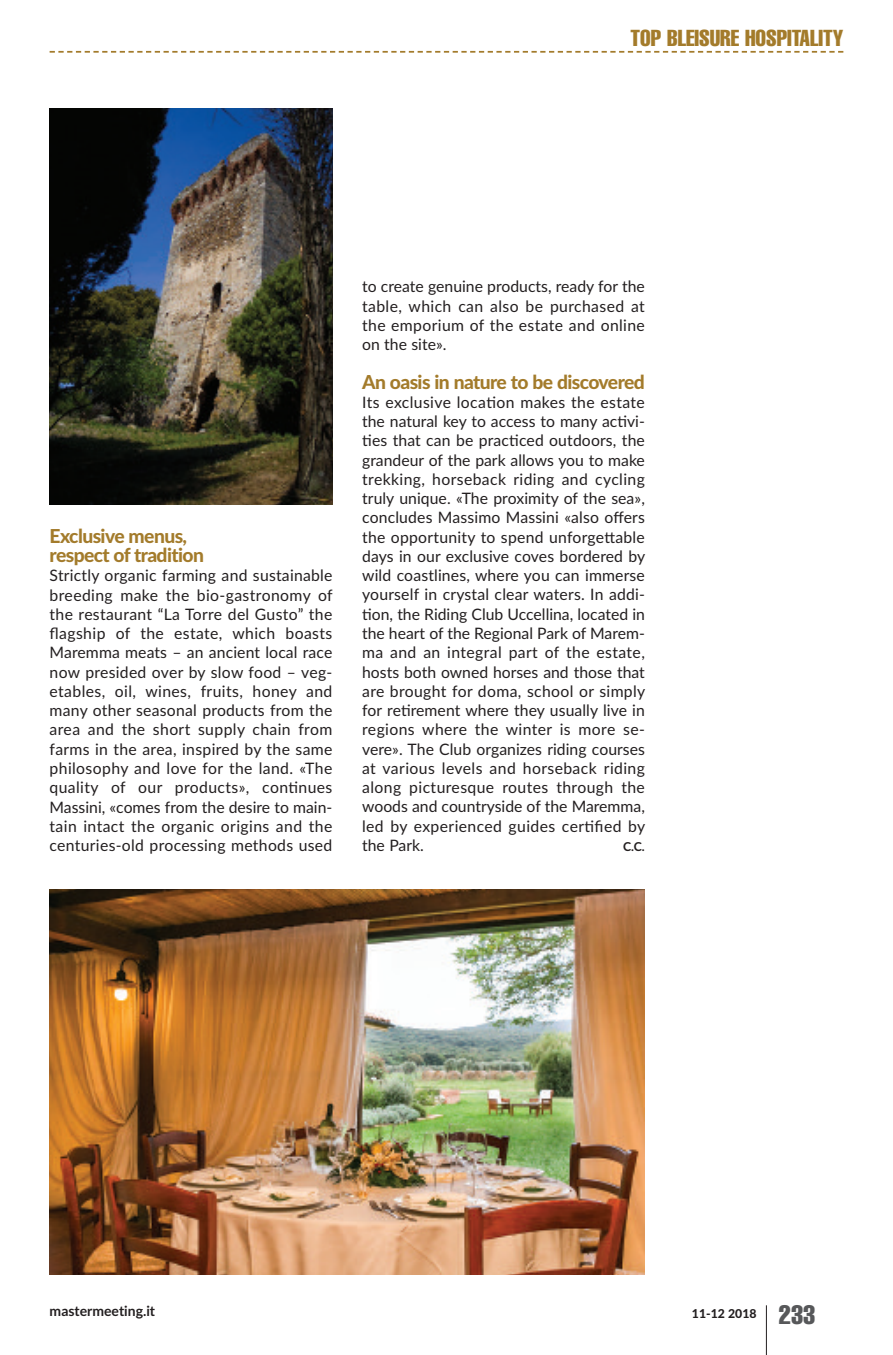
<style>
.page{position:relative;width:893px;height:1355px;background:#fff}
.page>*{position:absolute;margin:0;border:0;box-sizing:border-box;transform-origin:0 0}
.t1{font:extra-condensed 22.75px "Helvetica";color:#a37b2b}
.t2{font:800 19.25px/19.2px "Lato";letter-spacing:-.03em;color:#a37b2b}
.t3{font:15.75px/19.2px "Lato";letter-spacing:.02em;color:#231f20;text-align:justify}
.t4{font:700 14px "Lato";color:#231f20}
.t5{font:800 12.25px "Lato";color:#231f20}
.t6{font:700 12.25px "Lato";color:#231f20}
.s1{font-family:"Helvetica";font-weight:400;font-stretch:extra-condensed;font-size:26.25px;color:#57585a}
</style>
<div class="page">
<hr style="left:766px;top:1305px;width:1px;height:49px;background:#231f20">
<svg style="left:50px;top:51px;width:793px;height:2px"></svg>
<img style="left:50px;top:889px;width:595px;height:385px">
<img style="left:50px;top:108px;width:282px;height:396px">
<h1 class="t1" style="left:630px;top:30px;width:214px">TOP BLEISURE HOSPITALITY</h1>
<p class="t2" style="left:50px;top:526px;width:156px">Exclusive menus, respect of tradition</p>
<p class="t3" style="left:50px;top:566px;width:285px">Strictly organic farming and sustainable breeding make the bio-gastronomy of the restaurant “La Torre del Gusto” the flagship of the estate, which boasts Maremma meats – an ancient local race now presided over by slow food – veg&shy;etables, oil, wines, fruits, honey and many other seasonal products from the area and the short supply chain from farms in the area, inspired by the same philosophy and love for the land. «The quality of our products», continues Massini, «comes from the desire to main&shy;tain intact the organic origins and the centuries-old processing methods used</p>
<p class="t3" style="left:362px;top:277px;width:284px">to create genuine products, ready for the table, which can also be purchased at the emporium of the estate and online on the site».</p>
<p class="t2" style="left:362px;top:372px;width:284px">An oasis in nature to be discovered</p>
<p class="t3" style="left:362px;top:393px;width:285px">Its exclusive location makes the estate the natural key to access to many activi&shy;ties that can be practiced outdoors, the grandeur of the park allows you to make trekking, horseback riding and cycling truly unique. «The proximity of the sea», concludes Massimo Massini «also offers the opportunity to spend unforgettable days in our exclusive coves bordered by wild coastlines, where you can immerse yourself in crystal clear waters. In addi&shy;tion, the Riding Club Uccellina, located in the heart of the Regional Park of Marem&shy;ma and an integral part of the estate, hosts both owned horses and those that are brought for doma, school or simply for retirement where they usually live in regions where the winter is more se&shy;vere». The Club organizes riding courses at various levels and horseback riding along picturesque routes through the woods and countryside of the Maremma, led by experienced guides certified by the Park.</p>
<p class="t6" style="left:623px;top:839px;width:23px">C.C.</p>
<p class="t4" style="left:50px;top:1302px;width:107px">mastermeeting.it</p>
<p class="t5" style="left:692px;top:1306px;width:125px">11-12 2018 <span class="s1">233</span></p>
</div>
